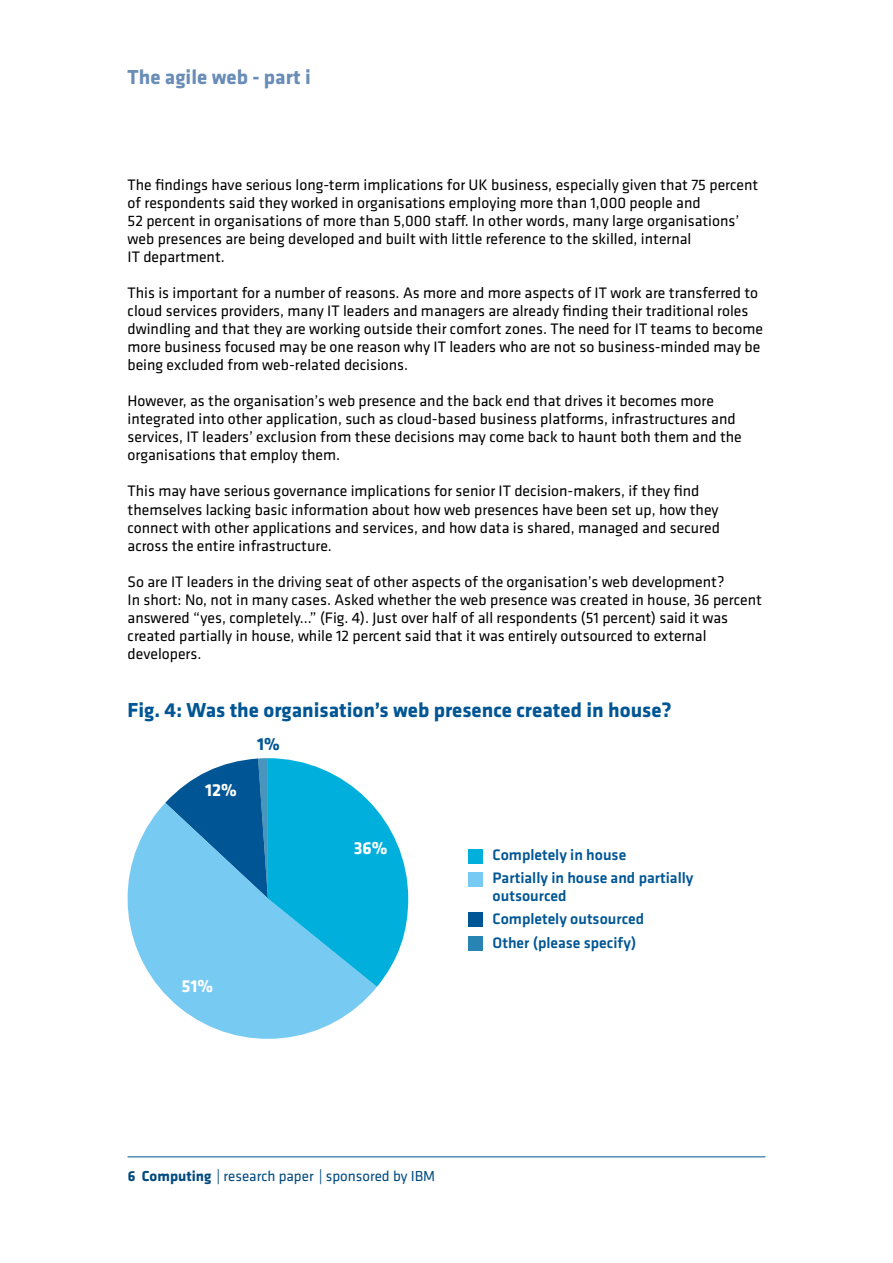
<style>
.page{position:relative;width:893px;height:1263px;background:#fff}
.page>*{position:absolute;margin:0;border:0;box-sizing:border-box;transform-origin:0 0}
.t1{font:700 21px "Klavika";color:#005695}
.t2{font:700 21px "Klavika";color:#698db6}
.t3{font:700 18px "Klavika";color:#fff}
.t4{font:700 18px "Klavika";color:#005695}
.t5{font:15.75px/18px "Klavika";color:#000}
.t6{font:500 15.75px/23.7px "Klavika";color:#005695}
.t7{font:15px "Klavika";color:#004a80}
.s1{font-weight:700}
</style>
<div class="page">
<hr style="left:128px;top:1156px;width:637px;height:1px;background:#005695">
<svg style="left:128px;top:803px;width:249px;height:236px;fill:#77caf2"></svg>
<svg style="left:165px;top:758px;width:243px;height:229px;background:#47b5dd"></svg>
<div style="left:469px;top:849px;width:14px;height:14px;background:#00afdb"></div>
<div style="left:469px;top:873px;width:14px;height:14px;background:#77caf2"></div>
<div style="left:469px;top:913px;width:14px;height:14px;background:#005695"></div>
<div style="left:469px;top:936px;width:14px;height:14px;background:#2784b3"></div>
<h1 class="t2" style="left:128px;top:62px;width:185px">The agile web - part i</h1>
<p class="t5" style="left:128px;top:176px;width:632px">The findings have serious long-term implications for UK business, especially given that 75 percent of respondents said they worked in organisations employing more than 1,000 people and<br>52 percent in organisations of more than 5,000 staff. In other words, many large organisations’ web presences are being developed and built with little reference to the skilled, internal<br>IT department.</p>
<p class="t5" style="left:128px;top:284px;width:637px">This is important for a number of reasons. As more and more aspects of IT work are transferred to cloud services providers, many IT leaders and managers are already finding their traditional roles dwindling and that they are working outside their comfort zones. The need for IT teams to become more business focused may be one reason why IT leaders who are not so business-minded may be being excluded from web-related decisions.</p>
<p class="t5" style="left:128px;top:392px;width:616px">However, as the organisation’s web presence and the back end that drives it becomes more integrated into other application, such as cloud-based business platforms, infrastructures and services, IT leaders’ exclusion from these decisions may come back to haunt both them and the organisations that employ them.</p>
<p class="t5" style="left:128px;top:482px;width:594px">This may have serious governance implications for senior IT decision-makers, if they find themselves lacking basic information about how web presences have been set up, how they connect with other applications and services, and how data is shared, managed and secured across the entire infrastructure.</p>
<p class="t5" style="left:128px;top:572px;width:636px">So are IT leaders in the driving seat of other aspects of the organisation’s web development?<br>In short: No, not in many cases. Asked whether the web presence was created in house, 36 percent answered “yes, completely...” (Fig. 4). Just over half of all respondents (51 percent) said it was created partially in house, while 12 percent said that it was entirely outsourced to external developers.</p>
<h1 class="t1" style="left:128px;top:695px;width:546px">Fig. 4: Was the organisation’s web presence created in house?</h1>
<p class="t3" style="left:205px;top:777px;width:33px">12%</p>
<p class="t4" style="left:257px;top:731px;width:24px">1%</p>
<p class="t3" style="left:182px;top:972px;width:33px">51%</p>
<p class="t3" style="left:354px;top:835px;width:35px">36%</p>
<p class="t6" style="left:493px;top:842px;width:202px">Completely in house<br>Partially in house and partially</p>
<p class="t6" style="left:493px;top:883px;width:153px">outsourced<br>Completely outsourced<br>Other (please specify)</p>
<p class="t7" style="left:128px;top:1166px;width:309px"><span class="s1">6 Computing</span> | research paper | sponsored by IBM</p>
</div>
